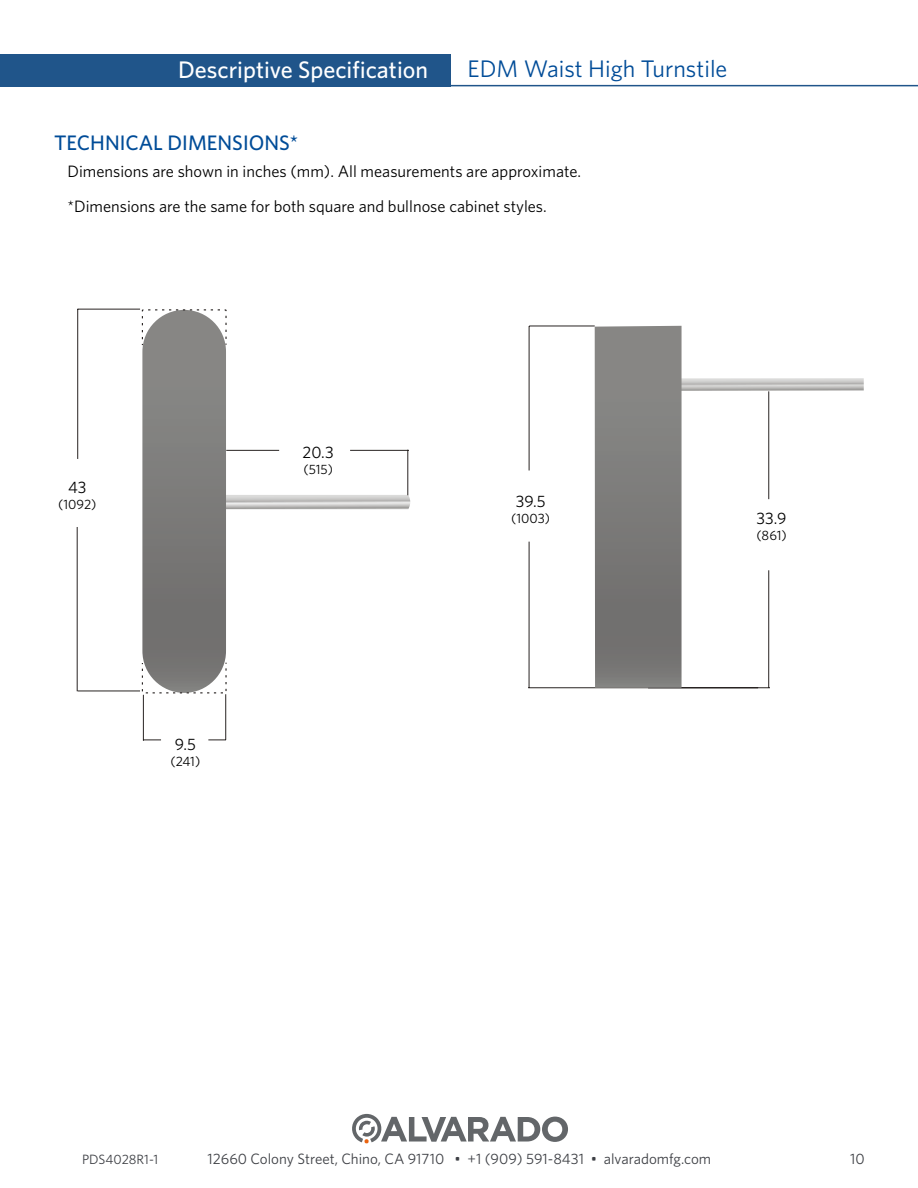
<style>
.page{position:relative;width:918px;height:1188px;background:#fff}
.page>*{position:absolute;margin:0;border:0;box-sizing:border-box;transform-origin:0 0}
.t1{font:500 24px "Whitney";color:#fff}
.t2{font:24px "Whitney";color:#004c98}
.t3{font:500 21px "Whitney";color:#004c98}
.t4{font:16.5px/34.5px "Whitney";color:#000}
.t5{font:15px "Whitney";color:#3d3f44}
.t6{font:13.5px "Whitney";letter-spacing:-.005em;color:#000}
.t7{font:13.5px "Whitney";color:#3d3f44}
</style>
<div class="page">
<svg style="left:226px;top:495px;width:184px;height:14px;background:#c9c8c7"></svg>
<div style="left:142px;top:310px;width:84px;height:383px;background:#7b7b79;border-radius:42px"></div>
<hr style="left:503px;top:378px;width:1px;height:144px;background:#282322">
<hr style="left:503px;top:593px;width:1px;height:147px;background:#282322">
<hr style="left:743px;top:622px;width:1px;height:118px;background:#282322">
<hr style="left:350px;top:450px;width:59px;height:1px;background:#282322">
<hr style="left:226px;top:450px;width:53px;height:1px;background:#282322">
<hr style="left:78px;top:309px;width:62px;height:1px;background:#282322">
<hr style="left:408px;top:450px;width:1px;height:45px;background:#282322">
<hr style="left:77px;top:309px;width:1px;height:150px;background:#282322">
<hr style="left:78px;top:691px;width:62px;height:1px;background:#282322">
<hr style="left:225px;top:694px;width:1px;height:46px;background:#282322">
<hr style="left:143px;top:695px;width:1px;height:46px;background:#282322">
<svg style="left:143px;top:740px;width:18px;height:1px"></svg>
<svg style="left:208px;top:740px;width:18px;height:1px"></svg>
<hr style="left:77px;top:527px;width:1px;height:164px;background:#282322">
<svg style="left:141px;top:309px;width:86px;height:36px"></svg>
<svg style="left:141px;top:663px;width:86px;height:31px"></svg>
<hr style="left:528px;top:687px;width:230px;height:1px;background:#282322">
<hr style="left:529px;top:326px;width:1px;height:144px;background:#282322">
<hr style="left:529px;top:542px;width:1px;height:146px;background:#282322">
<hr style="left:529px;top:326px;width:66px;height:1px;background:#282322">
<hr style="left:520px;top:398px;width:1px;height:46px;background:#282322">
<hr style="left:520px;top:297px;width:1px;height:110px;background:#282322">
<hr style="left:520px;top:643px;width:1px;height:46px;background:#282322">
<hr style="left:520px;top:475px;width:1px;height:165px;background:#282322">
<svg style="left:595px;top:326px;width:269px;height:362px"></svg>
<div style="left:0;top:54px;width:450px;height:32px;background:#20558a"></div>
<hr style="left:248px;top:85px;width:670px;height:1px;background:#20558a">
<svg style="left:352px;top:1114px;width:216px;height:30px"></svg>
<h1 class="t1" style="left:178px;top:53px;width:252px">Descriptive Specification</h1>
<h1 class="t2" style="left:468px;top:52px;width:261px">EDM Waist High Turnstile</h1>
<p class="t3" style="left:54px;top:128px;width:246px">TECHNICAL DIMENSIONS*</p>
<p class="t4" style="left:68px;top:154px;width:515px">Dimensions are shown in inches (mm). All measurements are approximate. *Dimensions are the same for both square and bullnose cabinet styles.</p>
<p class="t4" style="left:68px;top:469px;width:20px">43</p>
<p class="t6" style="left:58px;top:495px;width:40px">(1092)</p>
<p class="t4" style="left:175px;top:727px;width:23px">9.5</p>
<p class="t6" style="left:171px;top:752px;width:31px">(241)</p>
<p class="t4" style="left:303px;top:434px;width:33px">20.3</p>
<p class="t6" style="left:303px;top:460px;width:31px">(515)</p>
<p class="t4" style="left:516px;top:483px;width:31px">39.5</p>
<p class="t6" style="left:511px;top:509px;width:40px">(1003)</p>
<p class="t4" style="left:757px;top:500px;width:31px">33.9</p>
<p class="t6" style="left:756px;top:526px;width:32px">(861)</p>
<p class="t7" style="left:82px;top:1150px;width:78px">PDS4028R1-1</p>
<p class="t5" style="left:208px;top:1148px;width:505px">12660 Colony Street, Chino, CA 91710 • +1 (909) 591-8431 • alvaradomfg.com</p>
<p class="t5" style="left:850px;top:1148px;width:16px">10</p>
</div>
